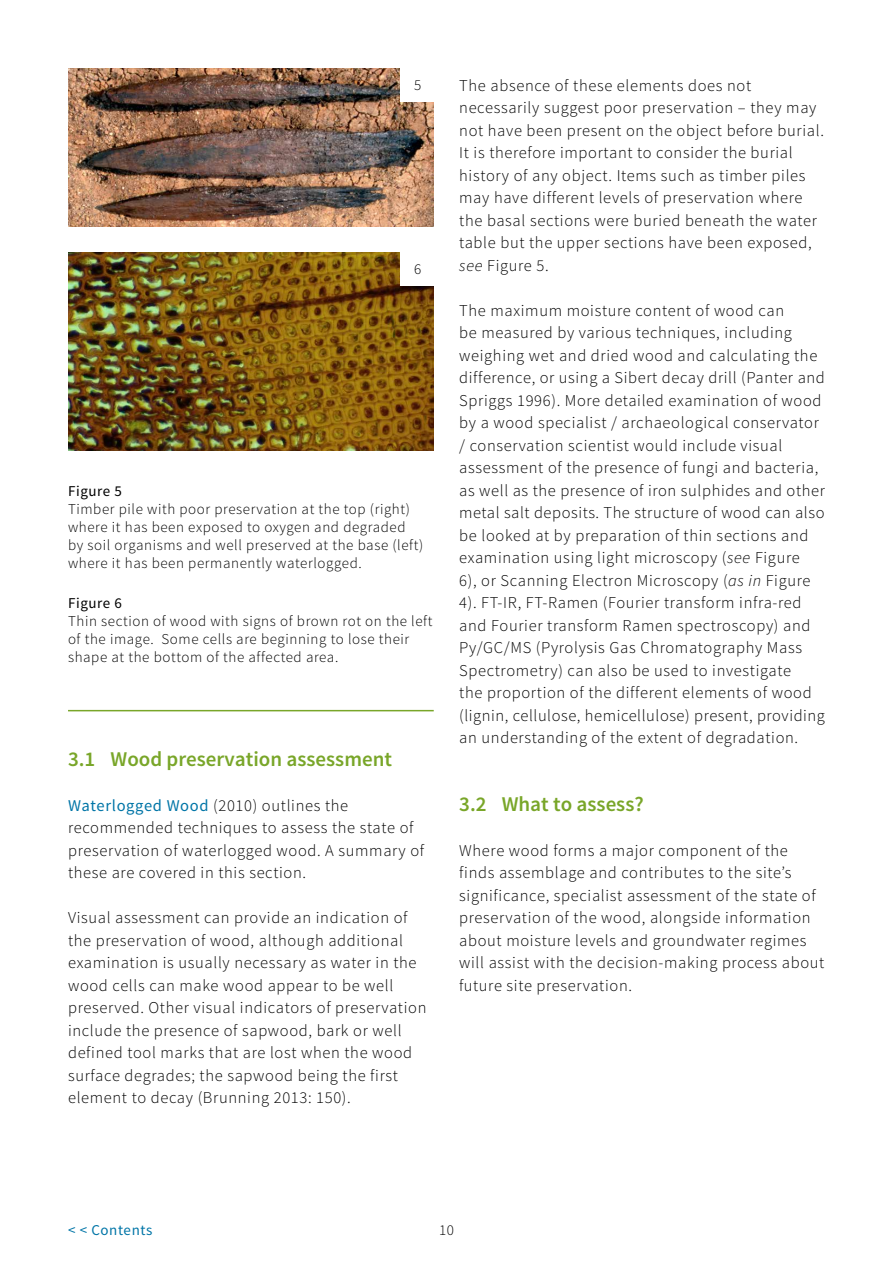
<style>
.page{position:relative;width:893px;height:1263px;background:#fff}
.page>*{position:absolute;margin:0;border:0;box-sizing:border-box;transform-origin:0 0}
.Heading_1{font:600 21px "Source Sans Pro";color:#79a629}
.Body_text{font:300 16.5px/22.5px "Source Sans Pro";letter-spacing:.04em;color:#000}
.IMAGE_text{font:300 15px/18px "Source Sans Pro";letter-spacing:.04em;color:#000}
.IMAGE_heading{font:15px "Source Sans Pro";letter-spacing:.04em;color:#000}
.t1{font:15px "Source Sans Pro";letter-spacing:.04em;color:#0075a7}
.s1{font-weight:400;color:#0075a7}
.s2{font-style:italic}
</style>
<div class="page">
<img style="left:68px;top:68px;width:366px;height:158px">
<img style="left:68px;top:252px;width:366px;height:199px">
<hr style="left:68px;top:710px;width:366px;height:1px;background:#79a629">
<div style="left:401px;top:67px;width:34px;height:35px;background:#fff"></div>
<div style="left:401px;top:251px;width:34px;height:35px;background:#fff"></div>
<p class="IMAGE_text" style="left:414px;top:76px;width:9px">5</p>
<p class="IMAGE_text" style="left:414px;top:260px;width:9px">6</p>
<p class="IMAGE_heading" style="left:68px;top:481px;width:55px">Figure 5</p>
<p class="IMAGE_text" style="left:68px;top:500px;width:357px">Timber pile with poor preservation at the top (right) where it has been exposed to oxygen and degraded by soil organisms and well preserved at the base (left) where it has been permanently waterlogged.</p>
<p class="IMAGE_heading" style="left:68px;top:594px;width:55px">Figure 6</p>
<p class="IMAGE_text" style="left:68px;top:612px;width:366px">Thin section of wood with signs of brown rot on the left of the image. Some cells are beginning to lose their shape at the bottom of the affected area.</p>
<p class="Heading_1" style="left:68px;top:745px;width:325px">3.1 Wood preservation assessment</p>
<p class="Body_text" style="left:68px;top:794px;width:282px"><span class="s1">Waterlogged Wood</span> (2010) outlines the</p>
<p class="Body_text" style="left:68px;top:816px;width:358px">recommended techniques to assess the state of preservation of waterlogged wood. A summary of these are covered in this section.</p>
<p class="Body_text" style="left:68px;top:906px;width:360px">Visual assessment can provide an indication of the preservation of wood, although additional examination is usually necessary as water in the wood cells can make wood appear to be well preserved. Other visual indicators of preservation include the presence of sapwood, bark or well defined tool marks that are lost when the wood surface degrades; the sapwood being the first element to decay (Brunning 2013: 150).</p>
<p class="Body_text" style="left:459px;top:74px;width:366px">The absence of these elements does not necessarily suggest poor preservation – they may not have been present on the object before burial.<br>It is therefore important to consider the burial history of any object. Items such as timber piles may have different levels of preservation where the basal sections were buried beneath the water table but the upper sections have been exposed, <span class="s2">see</span> Figure 5.</p>
<p class="Body_text" style="left:459px;top:299px;width:367px">The maximum moisture content of wood can<br>be measured by various techniques, including weighing wet and dried wood and calculating the difference, or using a Sibert decay drill (Panter and Spriggs 1996). More detailed examination of wood by a wood specialist / archaeological conservator / conservation scientist would include visual assessment of the presence of fungi and bacteria, as well as the presence of iron sulphides and other metal salt deposits. The structure of wood can also be looked at by preparation of thin sections and examination using light microscopy (<span class="s2">see</span> Figure<br>6), or Scanning Electron Microscopy (<span class="s2">as in</span> Figure 4). FT-IR, FT-Ramen (Fourier transform infra-red and Fourier transform Ramen spectroscopy) and Py/GC/MS (Pyrolysis Gas Chromatography Mass Spectrometry) can also be used to investigate<br>the proportion of the different elements of wood (lignin, cellulose, hemicellulose) present, providing an understanding of the extent of degradation.</p>
<p class="Heading_1" style="left:459px;top:790px;width:186px">3.2 What to assess?</p>
<p class="Body_text" style="left:459px;top:839px;width:367px">Where wood forms a major component of the finds assemblage and contributes to the site’s significance, specialist assessment of the state of preservation of the wood, alongside information about moisture levels and groundwater regimes will assist with the decision-making process about future site preservation.</p>
<p class="t1" style="left:68px;top:1220px;width:86px">&lt; &lt; Contents</p>
<p class="IMAGE_text" style="left:439px;top:1221px;width:16px">10</p>
</div>
